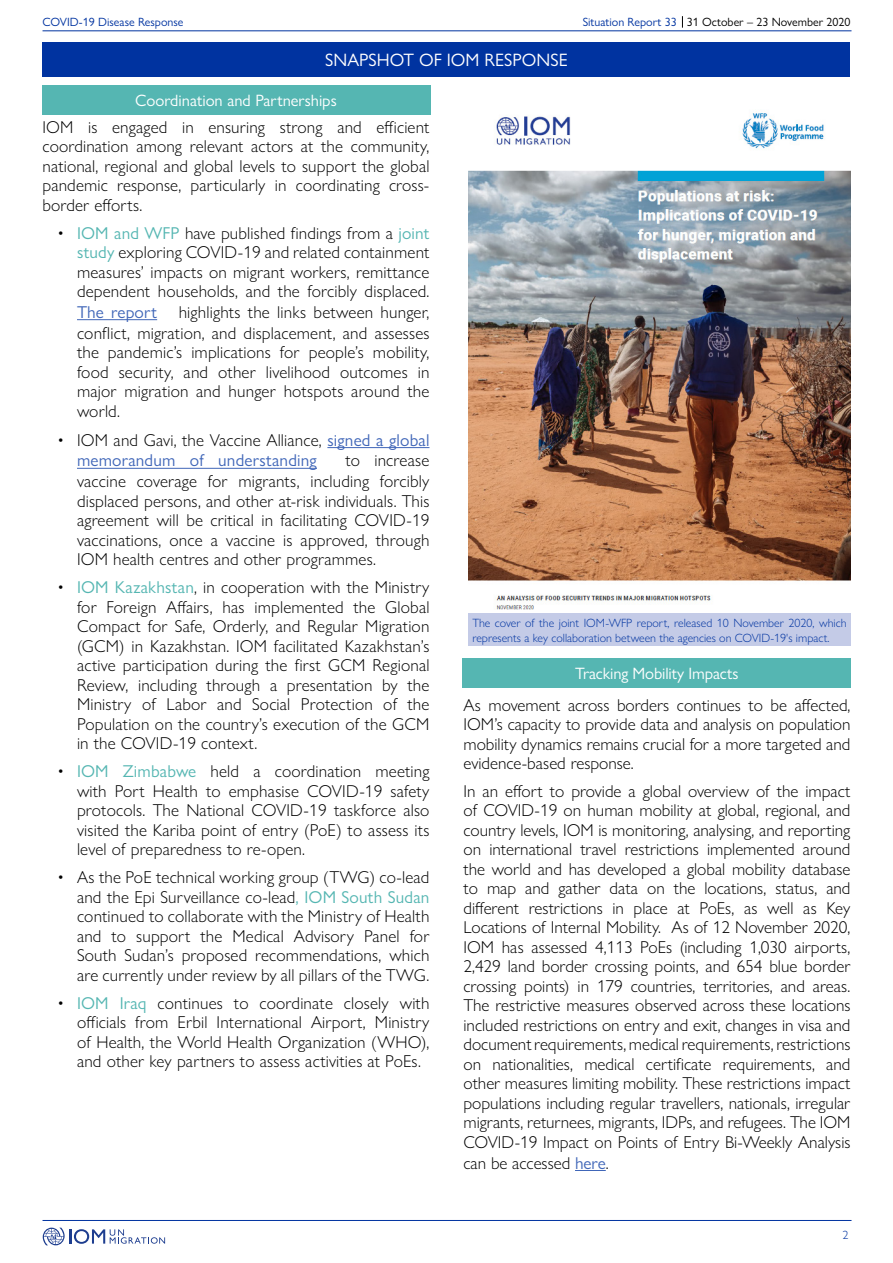
<style>
.page{position:relative;width:893px;height:1263px;background:#fff}
.page>*{position:absolute;margin:0;border:0;box-sizing:border-box;transform-origin:0 0}
.t1{font:18px "Gill Sans Nova";color:#fff}
.t2{font:300 17.25px/19.5px "Gill Sans Nova";letter-spacing:.01em;color:#000;text-align:justify}
.t3{font:17.25px/20.7px "Gill Sans Nova";letter-spacing:.01em;color:#4066b8}
.t4{font:16.5px "Gill Sans Nova";color:#fff}
.t5{font:300 12px/15px "Gill Sans Nova";color:#0033a0}
.t6{font:12px "Gill Sans Nova";color:#000}
.t7{font:12px "Gill Sans Nova";color:#0033a0}
.s1{color:#0033a0}
.s2{font-weight:400;color:#55b6b2}
.s3{font-weight:300;color:#000}
.s4{font-weight:400;color:#4066b8}
</style>
<div class="page">
<svg style="left:682px;top:16px;width:1px;height:12px"></svg>
<hr style="left:43px;top:30px;width:808px;height:1px;background:#0033a0">
<svg style="left:43px;top:1227px;width:122px;height:18px"></svg>
<hr style="left:43px;top:1220px;width:808px;height:1px;background:#0033a0">
<div style="left:43px;top:43px;width:807px;height:34px;background:#0033a0"></div>
<hr style="left:77px;top:319px;width:80px;height:1px;background:#4066b8">
<hr style="left:327px;top:447px;width:102px;height:1px;background:#4066b8">
<hr style="left:77px;top:468px;width:240px;height:1px;background:#4066b8">
<hr style="left:575px;top:1170px;width:31px;height:1px;background:#4066b8">
<div style="left:42px;top:85px;width:388px;height:30px;background:#55b6b2"></div>
<div style="left:463px;top:658px;width:388px;height:30px;background:#55b6b2"></div>
<img style="left:468px;top:111px;width:382px;height:499px">
<div style="left:468px;top:613px;width:383px;height:33px;background:#c4cbe7"></div>
<p class="t7" style="left:43px;top:14px;width:142px">COVID-19 Disease Response</p>
<p class="t6" style="left:583px;top:14px;width:269px"><span class="s1">Situation Report 33</span> 31 October – 23 November 2020</p>
<p class="t1" style="left:325px;top:49px;width:244px">SNAPSHOT OF IOM RESPONSE</p>
<p class="t4" style="left:135px;top:90px;width:203px">Coordination and Partnerships</p>
<p class="t2" style="left:43px;top:117px;width:388px">IOM is engaged in ensuring strong and efficient coordination among relevant actors at the community, national, regional and global levels to support the global pandemic response, particularly in coordinating cross&shy;border efforts.</p>
<p class="t2" style="left:77px;top:223px;width:354px;text-indent:-19px">• <span class="s2">IOM and WFP</span> have published findings from a <span class="s2">joint study</span> exploring COVID-19 and related containment measures’ impacts on migrant workers, remittance dependent households, and the forcibly displaced.</p>
<p class="t3" style="left:77px;top:301px;width:81px">The report</p>
<p class="t2" style="left:77px;top:302px;width:354px;text-indent:102px">highlights the links between hunger, conflict, migration, and displacement, and assesses the pandemic’s implications for people’s mobility, food security, and other livelihood outcomes in major migration and hunger hotspots around the world.</p>
<p class="t3" style="left:77px;top:429px;width:354px;text-indent:-19px"><span class="s3">• IOM and Gavi, the Vaccine Alliance,</span> signed a global memorandum of understanding</p>
<p class="t2" style="left:77px;top:450px;width:354px;text-indent:268px">to increase vaccine coverage for migrants, including forcibly displaced persons, and other at-risk individuals. This agreement will be critical in facilitating COVID-19 vaccinations, once a vaccine is approved, through IOM health centres and other programmes.</p>
<p class="t2" style="left:77px;top:577px;width:354px;text-indent:-19px">• <span class="s2">IOM Kazakhstan</span>, in cooperation with the Ministry for Foreign Affairs, has implemented the Global Compact for Safe, Orderly, and Regular Migration (GCM) in Kazakhstan. IOM facilitated Kazakhstan’s active participation during the first GCM Regional Review, including through a presentation by the Ministry of Labor and Social Protection of the Population on the country’s execution of the GCM in the COVID-19 context.</p>
<p class="t2" style="left:77px;top:761px;width:354px;text-indent:-19px">• <span class="s2">IOM Zimbabwe</span> held a coordination meeting with Port Health to emphasise COVID-19 safety protocols. The National COVID-19 taskforce also visited the Kariba point of entry (PoE) to assess its level of preparedness to re-open.</p>
<p class="t2" style="left:77px;top:867px;width:354px;text-indent:-19px">• As the PoE technical working group (TWG) co-lead and the Epi Surveillance co-lead<span class="s2">, IOM South Sudan </span>continued to collaborate with the Ministry of Health and to support the Medical Advisory Panel for South Sudan’s proposed recommendations, which are currently under review by all pillars of the TWG.</p>
<p class="t2" style="left:77px;top:993px;width:354px;text-indent:-19px">• <span class="s2">IOM Iraq</span> continues to coordinate closely with officials from Erbil International Airport, Ministry of Health, the World Health Organization (WHO), and other key partners to assess activities at PoEs.</p>
<p class="t5" style="left:472px;top:615px;width:376px">The cover of the joint IOM-WFP report, released 10 November 2020, which represents a key collaboration between the agencies on COVID-19's impact.</p>
<p class="t4" style="left:575px;top:663px;width:165px">Tracking Mobility Impacts</p>
<p class="t2" style="left:463px;top:695px;width:388px">As movement across borders continues to be affected, IOM’s capacity to provide data and analysis on population mobility dynamics remains crucial for a more targeted and evidence-based response.</p>
<p class="t2" style="left:463px;top:781px;width:388px">In an effort to provide a global overview of the impact of COVID-19 on human mobility at global, regional, and country levels, IOM is monitoring, analysing, and reporting on international travel restrictions implemented around the world and has developed a global mobility database to map and gather data on the locations, status, and different restrictions in place at PoEs, as well as Key Locations of Internal Mobility. As of 12 November 2020, IOM has assessed 4,113 PoEs (including 1,030 airports, 2,429 land border crossing points, and 654 blue border crossing points) in 179 countries, territories, and areas.<br>The restrictive measures observed across these locations included restrictions on entry and exit, changes in visa and document requirements, medical requirements, restrictions on nationalities, medical certificate requirements, and other measures limiting mobility. These restrictions impact populations including regular travellers, nationals, irregular migrants, returnees, migrants, IDPs, and refugees. The IOM COVID-19 Impact on Points of Entry Bi-Weekly Analysis can be accessed <span class="s4">here</span>.</p>
<p class="t5" style="left:842px;top:1227px;width:7px">2</p>
</div>
